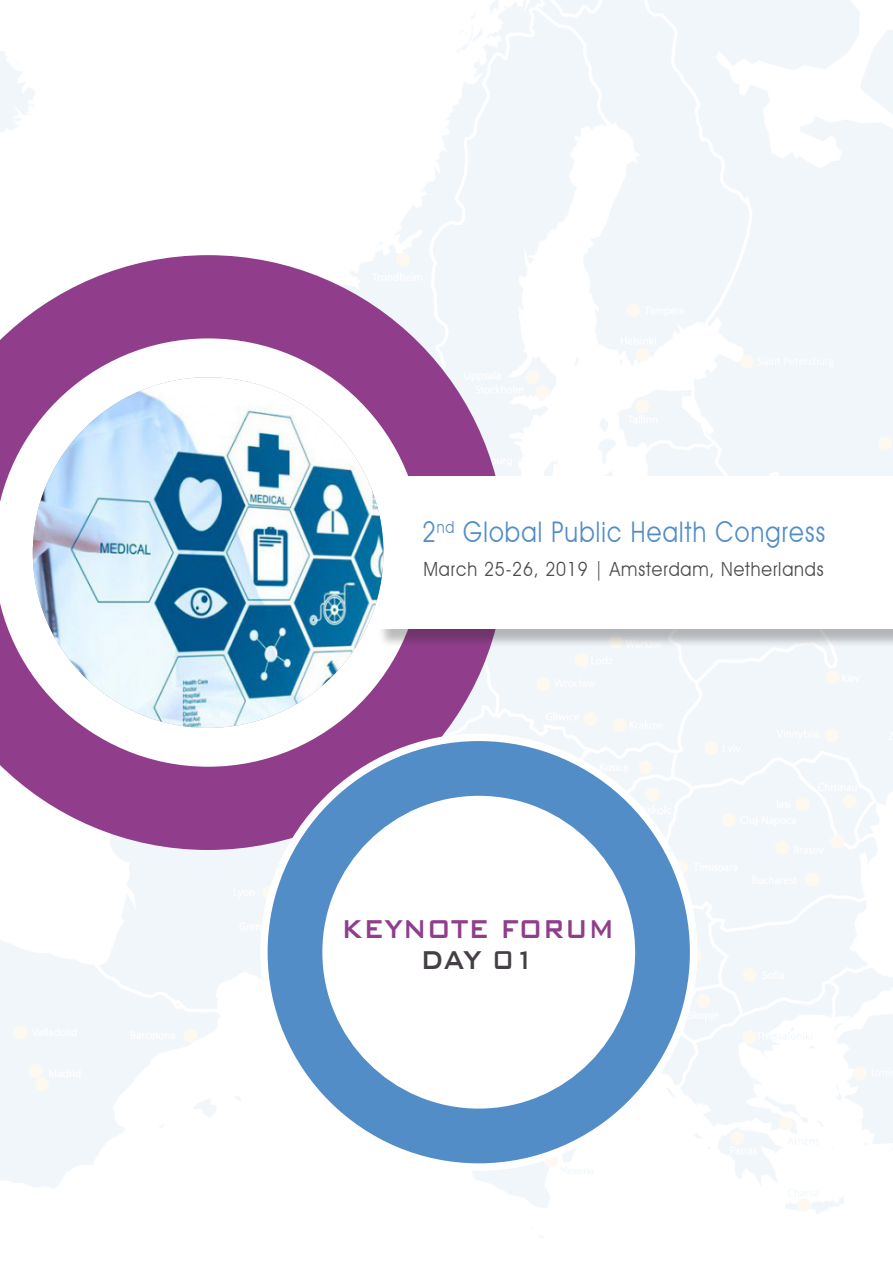
<style>
.page{position:relative;width:893px;height:1263px;background:#fff}
.page>*{position:absolute;margin:0;border:0;box-sizing:border-box;transform-origin:0 0}
.t1{font:500 34.5px "Bank Gothic BT";color:#903e8c;scale:.8 1}
.t2{font:500 34.5px "Bank Gothic BT";color:#443f45;scale:.8 1}
.t3{font:28.5px "Avant Garde IT Cby BT";letter-spacing:.05em;color:#528dc7;scale:.85 1}
.t4{font:19.5px "Avant Garde IT Cby BT";letter-spacing:.05em;color:#4b4c4d;scale:.9 1}
</style>
<div class="page">
<svg style="left:2px;top:255px;width:503px;height:595px;fill:#903e8c"></svg>
<svg style="left:0;top:338px;width:422px;height:429px"></svg>
<div style="left:377px;top:479px;width:516px;height:169px;background:#231f20;opacity:.3"></div>
<div style="left:375px;top:477px;width:517px;height:152px;background:#fff"></div>
<div style="left:264px;top:737px;width:430px;height:430px;background:#528dc7;border-radius:50%"></div>
<div style="left:322px;top:796px;width:313px;height:312px;background:#fff;border-radius:50%"></div>
<img style="left:33px;top:377px;width:350px;height:351px;border-radius:175px">
<h2 class="t3" style="left:422px;top:515px;width:476px">2<sup>nd</sup> Global Public Health Congress</h2>
<p class="t4" style="left:423px;top:557px;width:446px">March 25-26, 2019 | Amsterdam, Netherlands</p>
<p class="t1" style="left:342px;top:909px;width:342px">KEYNOTE FORUM</p>
<p class="t2" style="left:420px;top:941px;width:145px">DAY 01</p>
</div>
